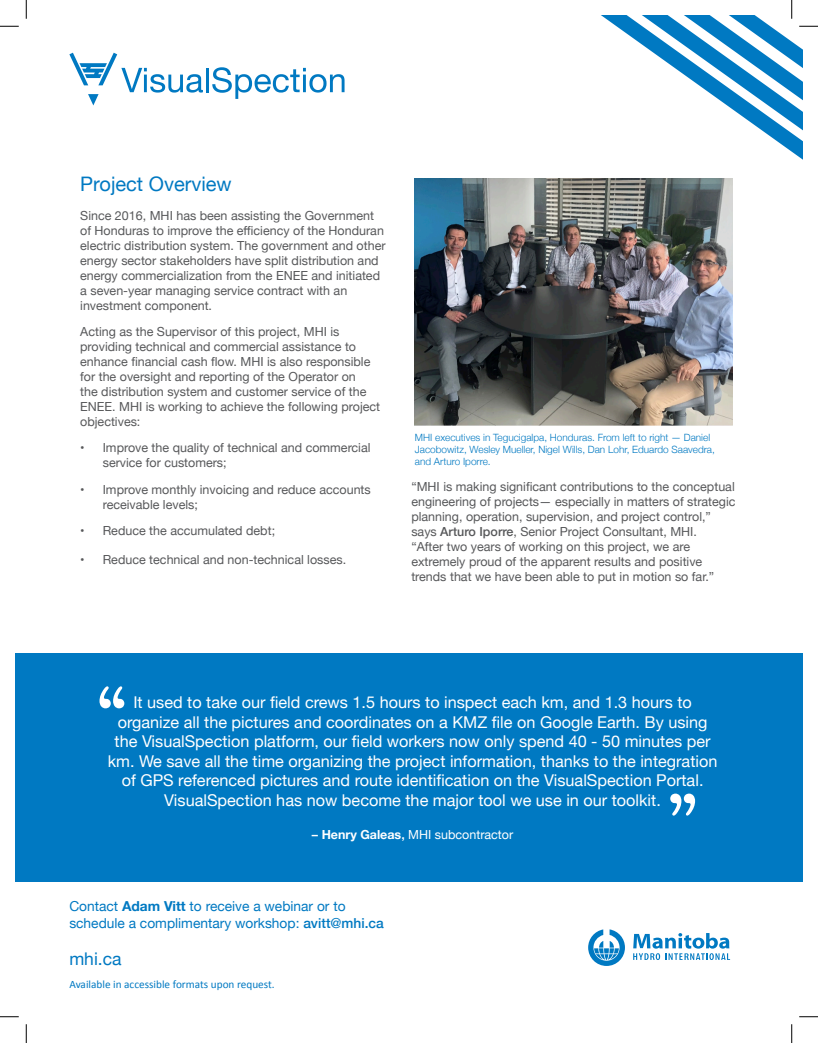
<style>
.page{position:relative;width:818px;height:1043px;background:#fff}
.page>*{position:absolute;margin:0;border:0;box-sizing:border-box;transform-origin:0 0}
.Heading_1{font:75px "American Typewriter";color:#fff}
.Heading_1-2{font:20px "Helvetica Neue";color:#0079c2}
.t1{font:17.5px "Helvetica Neue";color:#0079c2}
.t2{font:16.25px/19.5px "Helvetica Neue";color:#fff;text-align:center}
.t3{font:13.75px/16.2px "Helvetica Neue";color:#0079c2}
.t4{font:12.5px/15px "Helvetica Neue";color:#57585a}
.t5{font:12.5px "Helvetica Neue";color:#fff}
.t6{font:11.25px "Calibri";color:#0079c2}
.t7{font:300 10px/12px "Helvetica Neue";color:#0079c2}
.s1{font-weight:500}
.s2{font-weight:700}
</style>
<div class="page">
<div style="left:15px;top:653px;width:787px;height:228px;background:#0079c2"></div>
<svg style="left:69px;top:53px;width:134px;height:52px"></svg>
<hr style="left:206px;top:68px;width:3px;height:24px;background:#0079c2">
<svg style="left:212px;top:67px;width:132px;height:32px"></svg>
<img style="left:415px;top:179px;width:317px;height:247px">
<svg style="left:633px;top:933px;width:97px;height:27px"></svg>
<svg style="left:588px;top:929px;width:37px;height:37px"></svg>
<svg style="left:0;top:25px;width:19px;height:2px"></svg>
<svg style="left:0;top:1016px;width:19px;height:1px"></svg>
<svg style="left:799px;top:1016px;width:19px;height:1px"></svg>
<svg style="left:25px;top:0;width:2px;height:19px"></svg>
<svg style="left:25px;top:1024px;width:2px;height:18px"></svg>
<svg style="left:614px;top:0;width:204px;height:184px"></svg>
<svg style="left:791px;top:1024px;width:1px;height:18px"></svg>
<p class="Heading_1-2" style="left:80px;top:169px;width:153px">Project Overview</p>
<p class="t4" style="left:80px;top:208px;width:307px">Since 2016, MHI has been assisting the Government of Honduras to improve the efficiency of the Honduran electric distribution system. The government and other energy sector stakeholders have split distribution and energy commercialization from the ENEE and initiated a seven-year managing service contract with an investment component.</p>
<p class="t4" style="left:80px;top:325px;width:301px">Acting as the Supervisor of this project, MHI is providing technical and commercial assistance to enhance financial cash flow. MHI is also responsible for the oversight and reporting of the Operator on<br>the distribution system and customer service of the ENEE. MHI is working to achieve the following project objectives:</p>
<p class="t4" style="left:103px;top:441px;width:269px;text-indent:-22px">• Improve the quality of technical and commercial service for customers;</p>
<p class="t4" style="left:103px;top:482px;width:269px;text-indent:-22px">• Improve monthly invoicing and reduce accounts receivable levels;</p>
<p class="t4" style="left:80px;top:523px;width:196px">• Reduce the accumulated debt;</p>
<p class="t4" style="left:80px;top:553px;width:267px">• Reduce technical and non-technical losses.</p>
<p class="t7" style="left:415px;top:431px;width:301px">MHI executives in Tegucigalpa, Honduras. From left to right — Daniel<br>Jacobowitz, Wesley Mueller, Nigel Wills, Dan Lohr, Eduardo Saavedra, and Arturo Iporre.</p>
<p class="t4" style="left:411px;top:479px;width:326px">“MHI is making significant contributions to the conceptual engineering of projects— especially in matters of strategic planning, operation, supervision, and project control,” says <span class="s1">Arturo Iporre</span>, Senior Project Consultant, MHI.<br>“After two years of working on this project, we are extremely proud of the apparent results and positive trends that we have been able to put in motion so far.”</p>
<p class="Heading_1" style="left:95px;top:656px;width:34px">“</p>
<p class="t2" style="left:108px;top:693px;width:611px">It used to take our field crews 1.5 hours to inspect each km, and 1.3 hours to organize all the pictures and coordinates on a KMZ file on Google Earth. By using the VisualSpection platform, our field workers now only spend 40 - 50 minutes per km. We save all the time organizing the project information, thanks to the integration of GPS referenced pictures and route identification on the VisualSpection Portal.<br>VisualSpection has now become the major tool we use in our toolkit.</p>
<p class="t5" style="left:312px;top:825px;width:203px"><span class="s1">–</span> <span class="s2">Henry Galeas</span><span class="s1">,</span> MHI subcontractor</p>
<p class="Heading_1" style="left:666px;top:764px;width:34px">”</p>
<p class="t3" style="left:69px;top:899px;width:316px">Contact <span class="s2">Adam Vitt</span> to receive a webinar or to schedule a complimentary workshop: <span class="s1">avitt@mhi.ca</span></p>
<p class="t1" style="left:69px;top:946px;width:54px">mhi.ca</p>
<p class="t6" style="left:69px;top:977px;width:207px">Available in accessible formats upon request.</p>
</div>
